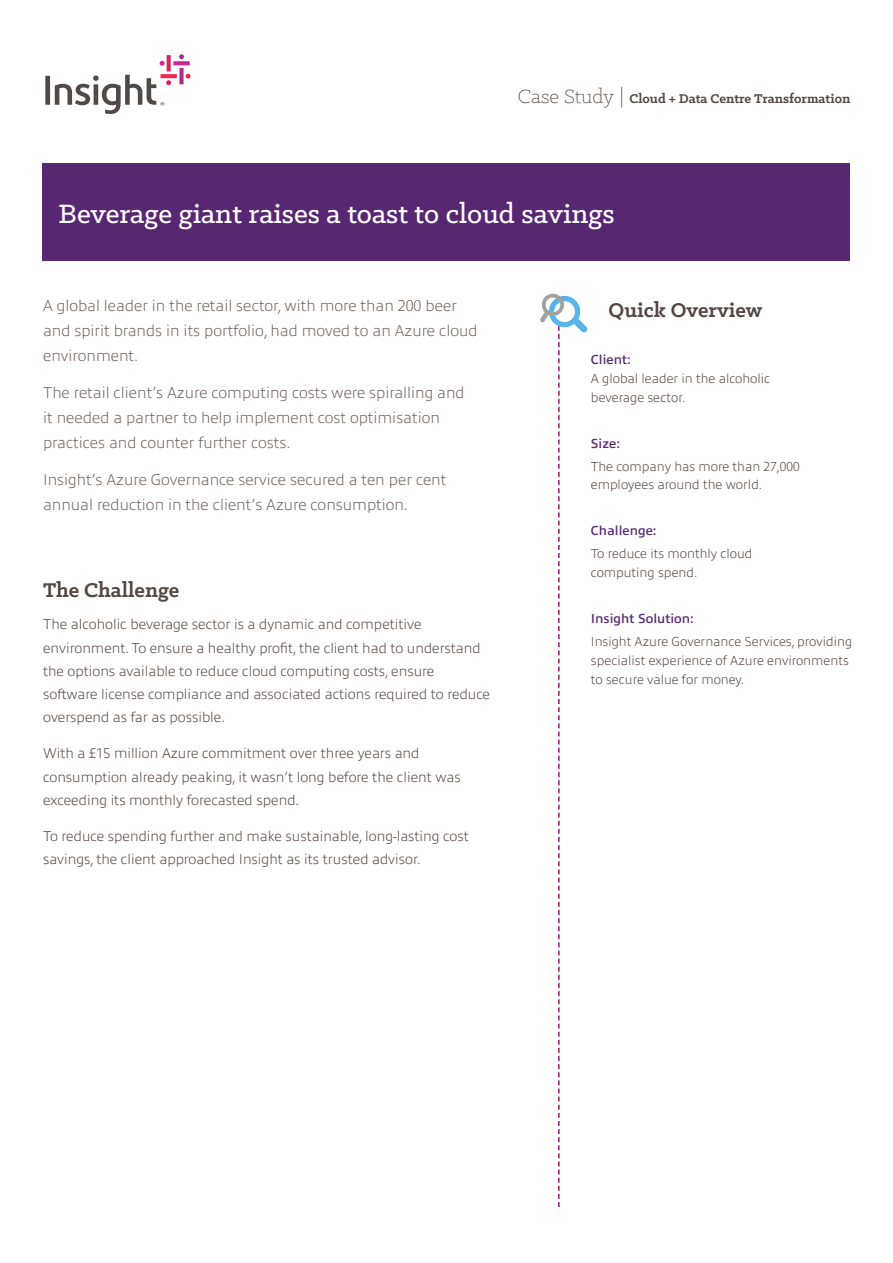
<style>
.page{position:relative;width:893px;height:1263px;background:#fff}
.page>*{position:absolute;margin:0;border:0;box-sizing:border-box;transform-origin:0 0}
.intro_white_out_copy{font:500 30px "Klinic Slab";color:#fff}
.sub_headers{font:700 22.5px "Klinic Slab";color:#544640}
.intro_copy{font:200 15.75px/24.8px "Allumi Pro";color:#6f625c}
.t1{font:700 14.4px "Klinic Slab";color:#544640}
.Body_Copy{font:200 14.25px/23.2px "Allumi Pro";color:#544640}
.Body_Copy-2{font:200 13.2px/18.8px "Allumi Pro";color:#544640}
.Body_Copy-3{font:600 13.2px "Allumi Pro";color:#582772}
.s1{font-weight:300;font-size:21.6px}
.s2{font-weight:300;font-size:22.8px}
.s3{font-weight:600;color:#582772}
</style>
<div class="page">
<div style="left:42px;top:163px;width:808px;height:98px;background:#582772"></div>
<svg style="left:540px;top:293px;width:47px;height:914px"></svg>
<svg style="left:45px;top:54px;width:146px;height:60px"></svg>
<p class="t1" style="left:518px;top:89px;width:334px"><span class="s1">Case Study</span> <span class="s2">|</span> Cloud + Data Centre Transformation</p>
<p class="intro_white_out_copy" style="left:59px;top:194px;width:558px">Beverage giant raises a toast to cloud savings</p>
<p class="intro_copy" style="left:43px;top:292px;width:436px">A global leader in the retail sector, with more than 200 beer and spirit brands in its portfolio, had moved to an Azure cloud environment.</p>
<p class="intro_copy" style="left:43px;top:379px;width:423px">The retail client’s Azure computing costs were spiralling and it needed a partner to help implement cost optimisation practices and counter further costs.</p>
<p class="intro_copy" style="left:43px;top:466px;width:405px">Insight’s Azure Governance service secured a ten per cent annual reduction in the client’s Azure consumption.</p>
<p class="sub_headers" style="left:43px;top:576px;width:138px">The Challenge</p>
<p class="Body_Copy" style="left:43px;top:612px;width:448px">The alcoholic beverage sector is a dynamic and competitive environment. To ensure a healthy profit, the client had to understand the options available to reduce cloud computing costs, ensure software license compliance and associated actions required to reduce overspend as far as possible.</p>
<p class="Body_Copy" style="left:43px;top:741px;width:419px">With a £15 million Azure commitment over three years and consumption already peaking, it wasn’t long before the client was exceeding its monthly forecasted spend.</p>
<p class="Body_Copy" style="left:43px;top:823px;width:427px">To reduce spending further and make sustainable, long-lasting cost savings, the client approached Insight as its trusted advisor.</p>
<p class="sub_headers" style="left:609px;top:295px;width:155px">Quick Overview</p>
<p class="Body_Copy-2" style="left:591px;top:349px;width:181px"><span class="s3">Client:<br></span>A global leader in the alcoholic beverage sector.</p>
<p class="Body_Copy-3" style="left:591px;top:433px;width:31px">Size:</p>
<p class="Body_Copy-2" style="left:591px;top:456px;width:210px">The company has more than 27,000 employees around the world.</p>
<p class="Body_Copy-3" style="left:591px;top:521px;width:67px">Challenge:</p>
<p class="Body_Copy-2" style="left:591px;top:543px;width:163px">To reduce its monthly cloud computing spend.</p>
<p class="Body_Copy-3" style="left:591px;top:609px;width:105px">Insight Solution:</p>
<p class="Body_Copy-2" style="left:591px;top:631px;width:263px">Insight Azure Governance Services, providing specialist experience of Azure environments to secure value for money.</p>
</div>
